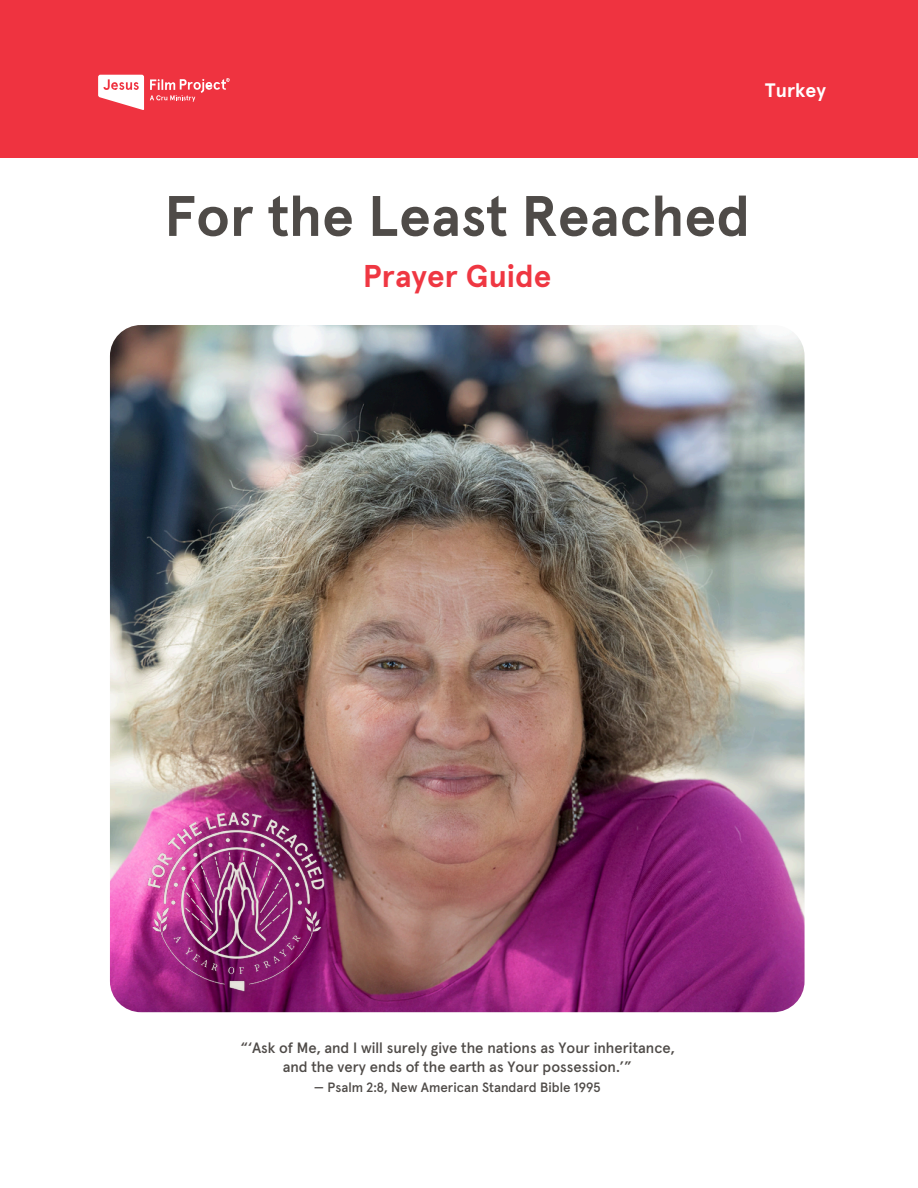
<style>
.page{position:relative;width:918px;height:1188px;background:#fff}
.page>*{position:absolute;margin:0;border:0;box-sizing:border-box;transform-origin:0 0}
.t1{font:700 57px "Apercu Pro";color:#4f4b48}
.t2{font:700 31.5px "Apercu Pro";color:#ef3742}
.t3{font:700 19.5px "Apercu Pro";color:#fff}
.t4{font:500 15px/19.2px "Apercu Pro";color:#4f4b48;text-align:center}
.t5{font:500 13.5px "Apercu Pro";color:#4f4b48}
</style>
<div class="page">
<img style="left:110px;top:325px;width:694px;height:687px;border-radius:31px">
<img style="left:131px;top:796px;width:223px;height:217px">
<div style="left:0;top:0;width:918px;height:157px;background:#ef3340"></div>
<svg style="left:98px;top:75px;width:46px;height:35px"></svg>
<svg style="left:150px;top:78px;width:80px;height:24px"></svg>
<h3 class="t3" style="left:765px;top:82px;width:63px">Turkey</h3>
<p class="t1" style="left:165px;top:191px;width:587px">For the Least Reached</p>
<p class="t2" style="left:363px;top:262px;width:190px">Prayer Guide</p>
<p class="t4" style="left:240px;top:1039px;width:436px">“‘Ask of Me, and I will surely give the nations as Your inheritance, and the very ends of the earth as Your possession.’”</p>
<p class="t5" style="left:314px;top:1081px;width:288px">— Psalm 2:8, New American Standard Bible 1995</p>
</div>
